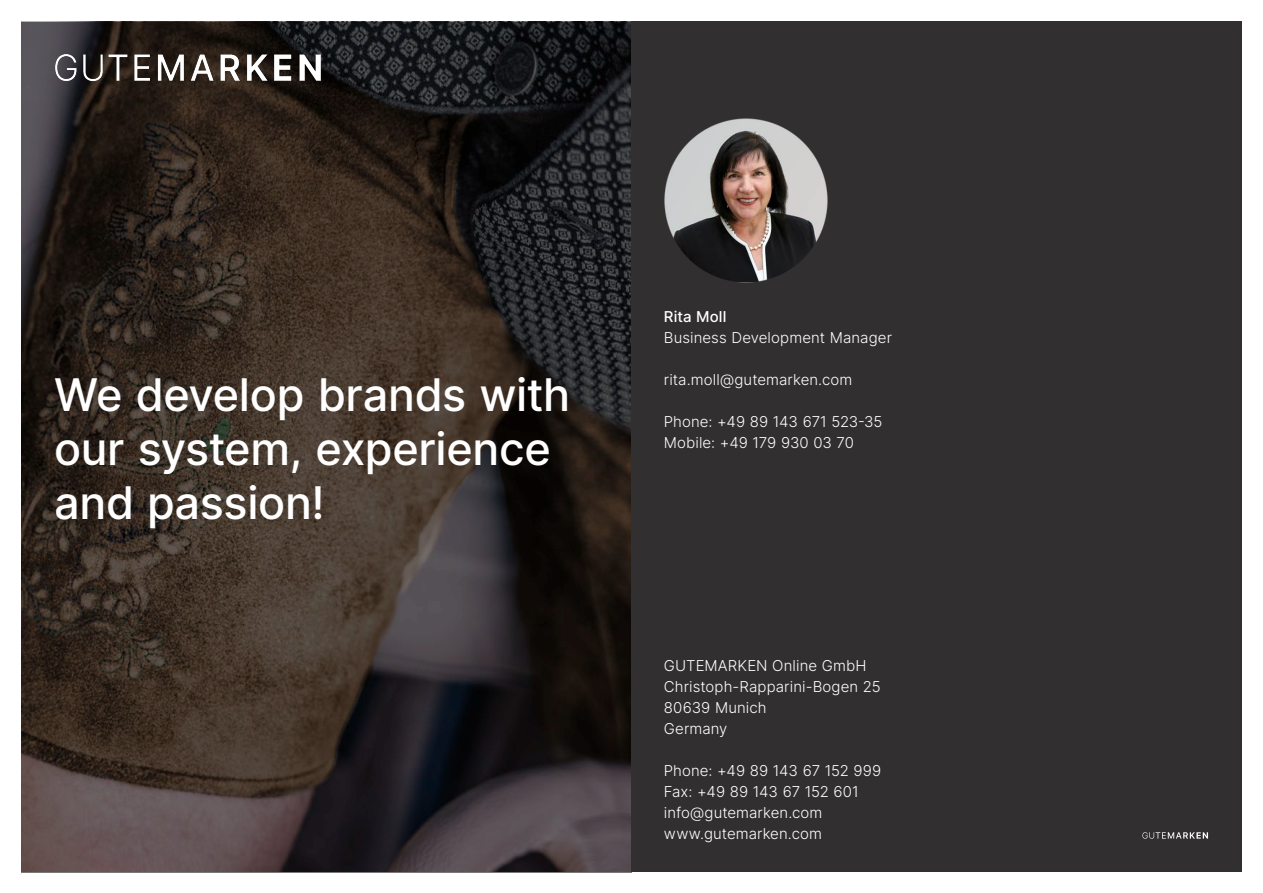
<style>
.page{position:relative;width:1263px;height:893px;background:#fff}
.page>*{position:absolute;margin:0;border:0;box-sizing:border-box;transform-origin:0 0}
.t1{font:45px/54px "Inter";letter-spacing:-.01em;color:#fff}
.t2{font:300 15px "Inter";letter-spacing:.005em;color:#fff}
.t3{font:15px "Inter";letter-spacing:.01em;color:#fff}
</style>
<div class="page">
<svg style="left:21px;top:22px;width:610px;height:850px;background:#332a26"></svg>
<div style="left:631px;top:21px;width:611px;height:851px;background:#312f30"></div>
<img style="left:54px;top:53px;width:267px;height:28px">
<img style="left:664px;top:118px;width:164px;height:165px">
<svg style="left:1142px;top:832px;width:66px;height:7px"></svg>
<p class="t1" style="left:54px;top:366px;width:518px">We develop brands with our system, experience and passion!</p>
<p class="t3" style="left:664px;top:306px;width:64px">Rita Moll</p>
<p class="t2" style="left:664px;top:327px;width:230px">Business Development Manager</p>
<p class="t2" style="left:664px;top:369px;width:190px">rita.moll@gutemarken.com</p>
<p class="t2" style="left:664px;top:411px;width:220px">Phone: +49 89 143 671 523-35</p>
<p class="t2" style="left:664px;top:432px;width:192px">Mobile: +49 179 930 03 70</p>
<p class="t2" style="left:664px;top:655px;width:204px">GUTEMARKEN Online GmbH</p>
<p class="t2" style="left:664px;top:676px;width:218px">Christoph-Rapparini-Bogen 25</p>
<p class="t2" style="left:664px;top:697px;width:104px">80639 Munich</p>
<p class="t2" style="left:664px;top:718px;width:65px">Germany</p>
<p class="t2" style="left:664px;top:760px;width:219px">Phone: +49 89 143 67 152 999</p>
<p class="t2" style="left:664px;top:781px;width:196px">Fax: +49 89 143 67 152 601</p>
<p class="t2" style="left:664px;top:802px;width:160px">info@gutemarken.com</p>
<p class="t2" style="left:664px;top:823px;width:160px">www.gutemarken.com</p>
</div>
